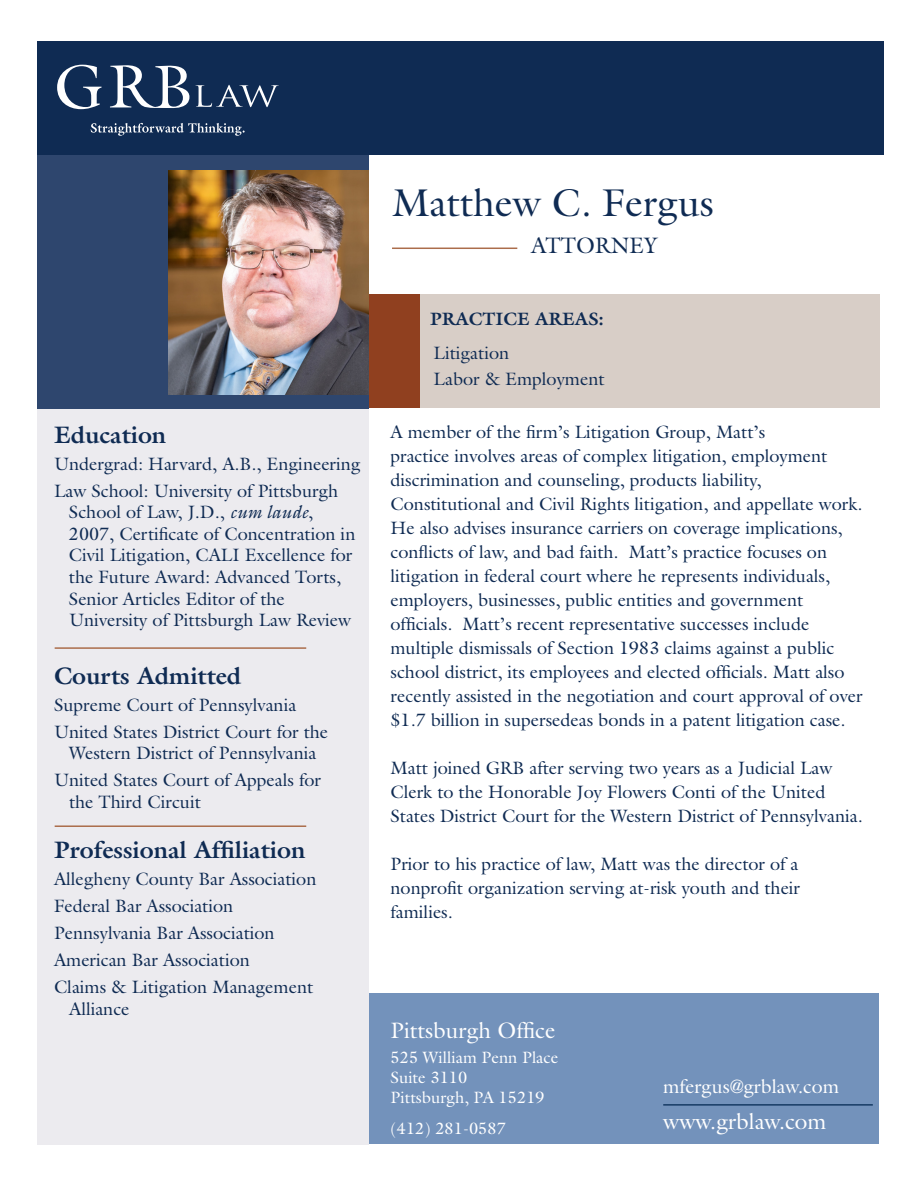
<style>
.page{position:relative;width:918px;height:1188px;background:#fff}
.page>*{position:absolute;margin:0;border:0;box-sizing:border-box;transform-origin:0 0}
.t1{font:39px "Galliard";color:#0f2b53}
.t2{font:700 24px "Galliard";color:#0f2b53}
.t3{font:22.5px "Galliard";color:#fff}
.t4{font:22.5px "Galliard";color:#0f2b53}
.t5{font:19.5px "Galliard";color:#fff}
.t6{font:18px/24px "Galliard";color:#0f2b53}
.t7{font:700 18px "Galliard";color:#0f2b53}
.t8{font:16.5px/19.8px "Galliard";color:#fff}
.s1{font-style:italic}
</style>
<div class="page">
<div style="left:368px;top:994px;width:511px;height:150px;background:#7392bb"></div>
<div style="left:37px;top:391px;width:332px;height:754px;background:#ecebef"></div>
<div style="left:37px;top:145px;width:332px;height:263px;background:#2e466e"></div>
<hr style="left:55px;top:647px;width:251px;height:2px;background:#ab6d4b">
<hr style="left:392px;top:248px;width:125px;height:1px;background:#ab6d4b">
<hr style="left:663px;top:1104px;width:210px;height:2px;background:#163a64">
<hr style="left:55px;top:825px;width:251px;height:2px;background:#ab6d4b">
<div style="left:37px;top:41px;width:847px;height:114px;background:#0f2b53"></div>
<img style="left:168px;top:171px;width:201px;height:223px">
<svg style="left:91px;top:123px;width:154px;height:13px"></svg>
<svg style="left:196px;top:85px;width:83px;height:22px"></svg>
<svg style="left:57px;top:65px;width:132px;height:44px"></svg>
<div style="left:370px;top:295px;width:509px;height:113px;background:#d8cec7"></div>
<div style="left:369px;top:295px;width:51px;height:113px;background:#90401f"></div>
<h2 class="t2" style="left:54px;top:419px;width:114px">Education</h2>
<p class="t6" style="left:54px;top:450px;width:308px;line-height:27px">Undergrad: Harvard, A.B., Engineering<br>Law School: University of Pittsburgh</p>
<p class="t6" style="left:69px;top:501px;width:288px;line-height:21.6px">School of Law, J.D., <span class="s1">cum laude</span>, 2007, Certificate of Concentration in Civil Litigation, CALI Excellence for the Future Award: Advanced Torts, Senior Articles Editor of the University of Pittsburgh Law Review</p>
<h2 class="t2" style="left:54px;top:660px;width:189px">Courts Admitted</h2>
<p class="t6" style="left:54px;top:691px;width:276px;line-height:27px">Supreme Court of Pennsylvania<br>United States District Court for the</p>
<p class="t6" style="left:54px;top:740px;width:268px;line-height:27px;text-align:center">Western District of Pennsylvania<br>United States Court of Appeals for</p>
<p class="t6" style="left:69px;top:790px;width:133px">the Third Circuit</p>
<h2 class="t2" style="left:54px;top:835px;width:253px">Professional Affiliation</h2>
<p class="t6" style="left:54px;top:866px;width:264px;line-height:27px">Allegheny County Bar Association<br>Federal Bar Association<br>Pennsylvania Bar Association<br>American Bar Association<br>Claims &amp; Litigation Management</p>
<p class="t6" style="left:69px;top:997px;width:62px">Alliance</p>
<h1 class="t1" style="left:392px;top:178px;width:323px">Matthew C. Fergus</h1>
<p class="t4" style="left:531px;top:232px;width:128px">ATTORNEY</p>
<p class="t7" style="left:430px;top:307px;width:175px">PRACTICE AREAS:</p>
<p class="t6" style="left:434px;top:340px;width:173px;line-height:25.5px">Litigation<br>Labor &amp; Employment</p>
<p class="t6" style="left:391px;top:420px;width:474px">A member of the firm’s Litigation Group, Matt’s<br>practice involves areas of complex litigation, employment discrimination and counseling, products liability, Constitutional and Civil Rights litigation, and appellate work.<br>He also advises insurance carriers on coverage implications, conflicts of law, and bad faith. Matt’s practice focuses on litigation in federal court where he represents individuals, employers, businesses, public entities and government officials. Matt’s recent representative successes include multiple dismissals of Section 1983 claims against a public school district, its employees and elected officials. Matt also recently assisted in the negotiation and court approval of over $1.7 billion in supersedeas bonds in a patent litigation case.</p>
<p class="t6" style="left:391px;top:756px;width:474px">Matt joined GRB after serving two years as a Judicial Law<br>Clerk to the Honorable Joy Flowers Conti of the United<br>States District Court for the Western District of Pennsylvania.</p>
<p class="t6" style="left:391px;top:852px;width:411px;text-align:justify">Prior to his practice of law, Matt was the director of a nonprofit organization serving at-risk youth and their families.</p>
<p class="t3" style="left:391px;top:1016px;width:166px">Pittsburgh Office</p>
<p class="t8" style="left:391px;top:1048px;width:169px">525 William Penn Place<br>Suite 3110<br>Pittsburgh, PA 15219</p>
<p class="t8" style="left:391px;top:1119px;width:117px">(412) 281-0587</p>
<p class="t5" style="left:663px;top:1074px;width:177px">mfergus@grblaw.com</p>
<p class="t3" style="left:663px;top:1108px;width:165px">www.grblaw.com</p>
</div>
